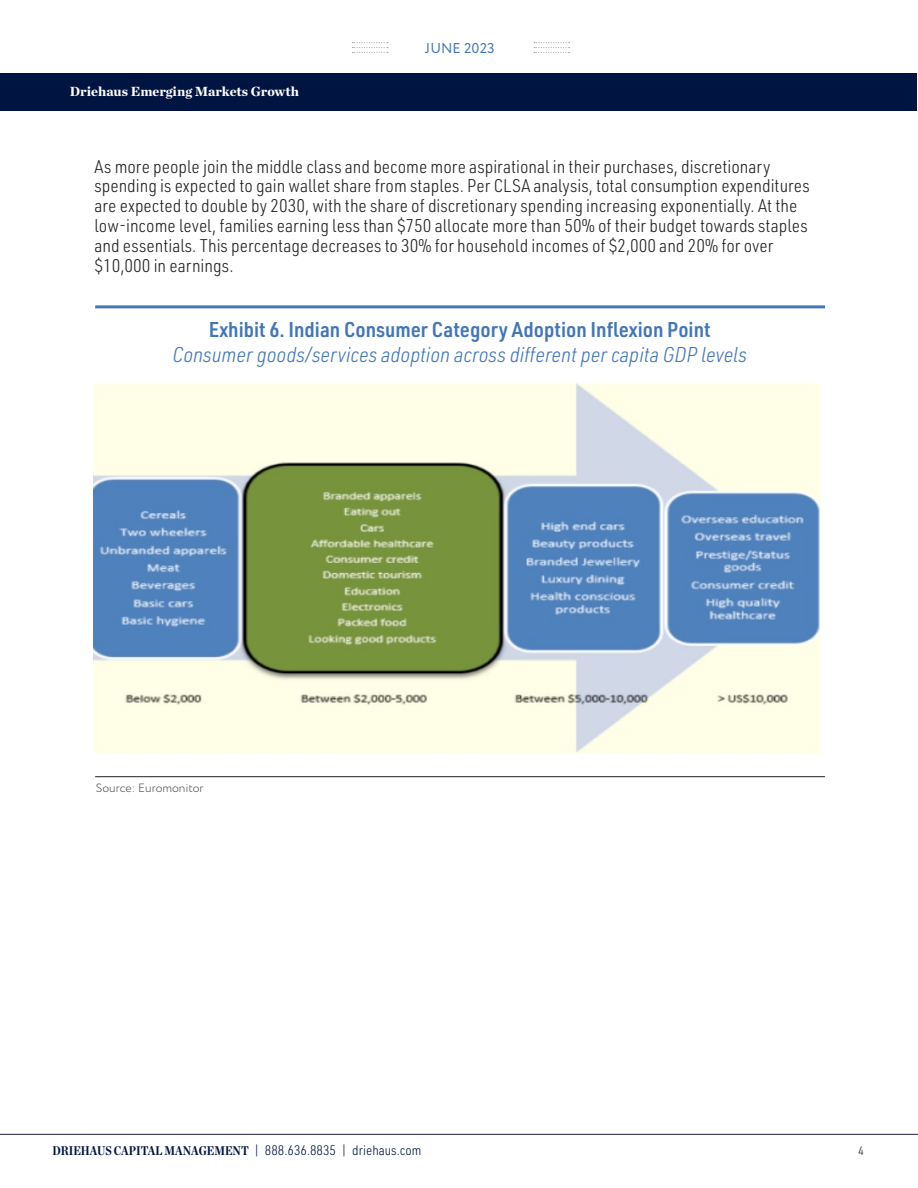
<style>
.page{position:relative;width:918px;height:1188px;background:#fff}
.page>*{position:absolute;margin:0;border:0;box-sizing:border-box;transform-origin:0 0}
.t1{font:italic 300 21px "URWDIN Semi Cond";color:#4176b9}
.t2{font:600 21px "URWDIN Semi Cond";color:#4176b9}
.t3{font:300 18px/19.8px "URWDIN Semi Cond";color:#231f20}
.t4{font:14.25px "Circe";letter-spacing:.005em;color:#4176b9}
.t5{font:300 13.5px "URWDIN Semi Cond";color:#001340}
.t6{font:900 13.5px "Chronicle Deck";color:#fff}
.t7{font:300 12px "Circe";color:#4b4c4d}
.t8{font:300 12px "URWDIN Semi Cond";color:#231f20}
.s1{font-family:"Chronicle Deck Cond";font-weight:700;font-size:12.75px}
</style>
<div class="page">
<svg style="left:352px;top:42px;width:36px;height:11px"></svg>
<svg style="left:534px;top:42px;width:36px;height:11px"></svg>
<hr style="left:0;top:1134px;width:918px;height:1px;background:#1f2043">
<div style="left:0;top:73px;width:917px;height:38px;background:#001441"></div>
<hr style="left:95px;top:305px;width:730px;height:3px;background:#4176b9">
<hr style="left:95px;top:776px;width:730px;height:1px;background:#231f20">
<img style="left:94px;top:383px;width:727px;height:369px">
<p class="t6" style="left:70px;top:80px;width:231px">Driehaus Emerging Markets Growth</p>
<p class="t4" style="left:425px;top:39px;width:71px">JUNE 2023</p>
<p class="t3" style="left:94px;top:156px;width:717px">As more people join the middle class and become more aspirational in their purchases, discretionary spending is expected to gain wallet share from staples. Per CLSA analysis, total consumption expenditures are expected to double by 2030, with the share of discretionary spending increasing exponentially. At the low-income level, families earning less than $750 allocate more than 50% of their budget towards staples and essentials. This percentage decreases to 30% for household incomes of $2,000 and 20% for over $10,000 in earnings.</p>
<p class="t2" style="left:209px;top:315px;width:503px">Exhibit 6. Indian Consumer Category Adoption Inflexion Point</p>
<p class="t1" style="left:173px;top:341px;width:576px">Consumer goods/services adoption across different per capita GDP levels</p>
<p class="t7" style="left:96px;top:780px;width:109px">Source: Euromonitor</p>
<p class="t5" style="left:52px;top:1142px;width:371px"><span class="s1">DRIEHAUS CAPITAL MANAGEMENT</span> | 888.636.8835 | driehaus.com</p>
<p class="t8" style="left:858px;top:1143px;width:7px">4</p>
</div>
